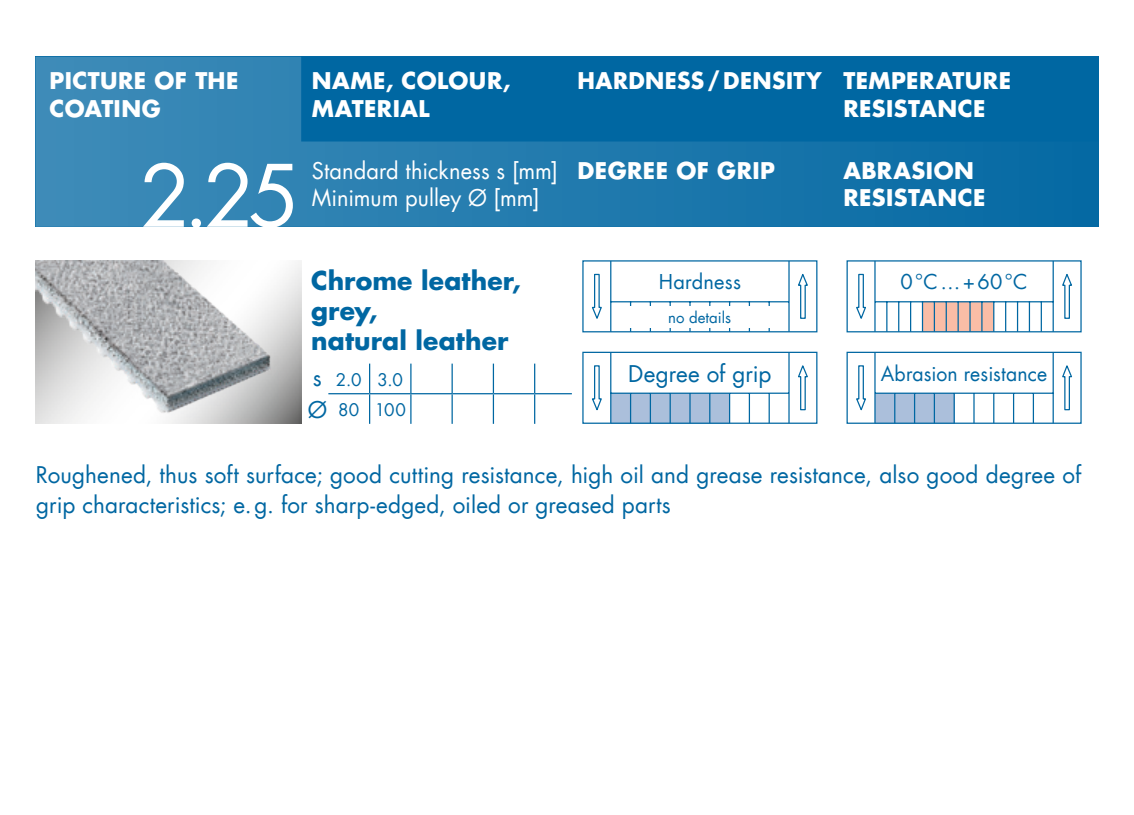
<style>
.page{position:relative;width:1134px;height:815px;background:#fff}
.page>*{position:absolute;margin:0;border:0;box-sizing:border-box;transform-origin:0 0}
.t1{font:83.5px "Futura Com";color:#fff}
.t2{font:700 25px/30px "Futura Com";letter-spacing:.005em;color:#0067a2}
.t3{font:22.5px/32px "Futura Com";letter-spacing:.005em;color:#0067a2}
.t4{font:700 22.5px/27.5px "Futura Com";letter-spacing:.02em;color:#fff}
.t5{font:22.5px/27.5px "Futura Com";color:#fff}
.t6{font:20px "Futura Com";letter-spacing:.005em;color:#0067a2}
.t7{font:17px "Futura Com";color:#0067a2}
.t8{font:15px "Futura Com";color:#0067a2}
</style>
<div class="page">
<svg style="left:35px;top:57px;width:1063px;height:170px;background:#1774aa"></svg>
<div style="left:611px;top:393px;width:119px;height:30px;background:#abbfdb"></div>
<div style="left:582px;top:352px;width:235px;height:72px;border:1px solid #0067a2"></div>
<svg style="left:592px;top:363px;width:216px;height:50px"></svg>
<hr style="left:610px;top:352px;width:1px;height:71px;background:#0067a2">
<hr style="left:611px;top:393px;width:178px;height:1px;background:#0067a2">
<hr style="left:788px;top:352px;width:2px;height:71px;background:#0067a2">
<hr style="left:630px;top:393px;width:1px;height:30px;background:#0067a2">
<hr style="left:650px;top:393px;width:1px;height:30px;background:#0067a2">
<hr style="left:669px;top:393px;width:2px;height:30px;background:#0067a2">
<hr style="left:689px;top:393px;width:2px;height:30px;background:#0067a2">
<hr style="left:709px;top:393px;width:1px;height:30px;background:#0067a2">
<hr style="left:729px;top:393px;width:1px;height:30px;background:#0067a2">
<hr style="left:749px;top:393px;width:1px;height:30px;background:#0067a2">
<hr style="left:768px;top:393px;width:2px;height:30px;background:#0067a2">
<div style="left:875px;top:393px;width:79px;height:30px;background:#abbfdb"></div>
<div style="left:846px;top:352px;width:236px;height:72px;border:1px solid #0067a2"></div>
<svg style="left:856px;top:363px;width:216px;height:50px"></svg>
<hr style="left:874px;top:352px;width:1px;height:71px;background:#0067a2">
<hr style="left:875px;top:393px;width:178px;height:1px;background:#0067a2">
<hr style="left:1052px;top:352px;width:2px;height:71px;background:#0067a2">
<hr style="left:894px;top:393px;width:1px;height:30px;background:#0067a2">
<hr style="left:914px;top:393px;width:1px;height:30px;background:#0067a2">
<hr style="left:934px;top:393px;width:1px;height:30px;background:#0067a2">
<hr style="left:953px;top:393px;width:2px;height:30px;background:#0067a2">
<hr style="left:973px;top:393px;width:1px;height:30px;background:#0067a2">
<hr style="left:993px;top:393px;width:1px;height:30px;background:#0067a2">
<hr style="left:1013px;top:393px;width:1px;height:30px;background:#0067a2">
<hr style="left:1033px;top:393px;width:1px;height:30px;background:#0067a2">
<svg style="left:369px;top:364px;width:1px;height:29px"></svg>
<svg style="left:410px;top:364px;width:1px;height:29px"></svg>
<hr style="left:451px;top:364px;width:2px;height:29px;background:#0067a2">
<svg style="left:493px;top:364px;width:1px;height:29px"></svg>
<svg style="left:534px;top:364px;width:1px;height:29px"></svg>
<hr style="left:328px;top:393px;width:42px;height:1px;background:#0067a2">
<hr style="left:369px;top:394px;width:1px;height:30px;background:#0067a2">
<hr style="left:370px;top:393px;width:41px;height:1px;background:#0067a2">
<hr style="left:410px;top:394px;width:1px;height:30px;background:#0067a2">
<hr style="left:411px;top:393px;width:41px;height:1px;background:#0067a2">
<hr style="left:451px;top:394px;width:2px;height:30px;background:#0067a2">
<hr style="left:452px;top:393px;width:41px;height:1px;background:#0067a2">
<hr style="left:493px;top:394px;width:1px;height:30px;background:#0067a2">
<hr style="left:493px;top:393px;width:42px;height:1px;background:#0067a2">
<hr style="left:534px;top:394px;width:1px;height:30px;background:#0067a2">
<hr style="left:535px;top:393px;width:37px;height:1px;background:#0067a2">
<div style="left:582px;top:260px;width:235px;height:72px;border:1px solid #0067a2"></div>
<svg style="left:592px;top:271px;width:216px;height:51px"></svg>
<hr style="left:610px;top:261px;width:1px;height:71px;background:#0067a2">
<hr style="left:611px;top:301px;width:178px;height:1px;background:#0067a2">
<hr style="left:788px;top:261px;width:2px;height:71px;background:#0067a2">
<hr style="left:630px;top:302px;width:1px;height:30px;background:#0067a2">
<hr style="left:650px;top:302px;width:1px;height:30px;background:#0067a2">
<hr style="left:669px;top:302px;width:2px;height:30px;background:#0067a2">
<hr style="left:689px;top:302px;width:2px;height:30px;background:#0067a2">
<hr style="left:709px;top:302px;width:1px;height:30px;background:#0067a2">
<hr style="left:729px;top:302px;width:1px;height:30px;background:#0067a2">
<hr style="left:749px;top:302px;width:1px;height:30px;background:#0067a2">
<hr style="left:768px;top:302px;width:2px;height:30px;background:#0067a2">
<div style="left:625px;top:306px;width:149px;height:21px;background:#fff"></div>
<div style="left:922px;top:302px;width:72px;height:30px;background:#fabda6"></div>
<div style="left:846px;top:260px;width:236px;height:72px;border:1px solid #0067a2"></div>
<svg style="left:856px;top:271px;width:216px;height:51px"></svg>
<hr style="left:874px;top:261px;width:1px;height:71px;background:#0067a2">
<hr style="left:875px;top:301px;width:178px;height:1px;background:#0067a2">
<hr style="left:1052px;top:261px;width:2px;height:71px;background:#0067a2">
<hr style="left:910px;top:302px;width:1px;height:30px;background:#0067a2">
<hr style="left:946px;top:302px;width:1px;height:30px;background:#0067a2">
<hr style="left:981px;top:302px;width:1px;height:30px;background:#0067a2">
<hr style="left:993px;top:302px;width:1px;height:30px;background:#0067a2">
<hr style="left:1005px;top:302px;width:1px;height:30px;background:#0067a2">
<hr style="left:1017px;top:302px;width:1px;height:30px;background:#0067a2">
<hr style="left:1029px;top:302px;width:1px;height:30px;background:#0067a2">
<hr style="left:1041px;top:302px;width:1px;height:30px;background:#0067a2">
<hr style="left:898px;top:302px;width:1px;height:30px;background:#0067a2">
<hr style="left:886px;top:302px;width:1px;height:30px;background:#0067a2">
<hr style="left:922px;top:302px;width:1px;height:30px;background:#0067a2">
<hr style="left:934px;top:302px;width:1px;height:30px;background:#0067a2">
<hr style="left:969px;top:302px;width:2px;height:30px;background:#0067a2">
<hr style="left:957px;top:302px;width:2px;height:30px;background:#0067a2">
<img style="left:35px;top:260px;width:266px;height:164px">
<p class="t4" style="left:50px;top:67px;width:190px">PICTURE OF THE<br>COATING</p>
<p class="t4" style="left:312px;top:67px;width:200px">NAME, COLOUR,<br>MATERIAL</p>
<p class="t4" style="left:843px;top:67px;width:169px;text-indent:-266px">HARDNESS / DENSITY TEMPERATURE<br>RESISTANCE</p>
<h1 class="t1" style="left:140px;top:139px;width:162px">2.25</h1>
<p class="t5" style="left:312px;top:156px;width:248px">Standard thickness s [mm]<br>Minimum pulley Ø [mm]</p>
<p class="t4" style="left:578px;top:156px;width:199px">DEGREE OF GRIP</p>
<p class="t4" style="left:843px;top:156px;width:132px">ABRASION</p>
<p class="t4" style="left:843px;top:183px;width:144px">RESISTANCE</p>
<p class="t2" style="left:311px;top:265px;width:211px">Chrome leather, grey,<br>natural leather</p>
<p class="t7" style="left:336px;top:368px;width:69px">2.0 3.0</p>
<p class="t3" style="left:628px;top:358px;width:145px">Degree of grip</p>
<p class="t6" style="left:881px;top:360px;width:168px">Abrasion resistance</p>
<p class="t7" style="left:338px;top:398px;width:69px">80 100</p>
<p class="t6" style="left:659px;top:268px;width:84px">Hardness</p>
<p class="t8" style="left:668px;top:307px;width:64px">no details</p>
<p class="t6" style="left:900px;top:268px;width:129px">0 °C … + 60 °C</p>
<p class="t3" style="left:308px;top:362px;width:21px">s<br>Ø</p>
<p class="t3" style="left:36px;top:459px;width:1047px;line-height:30px">Roughened, thus soft surface; good cutting resistance, high oil and grease resistance, also good degree of grip characteristics; e. g. for sharp-edged, oiled or greased parts</p>
</div>
